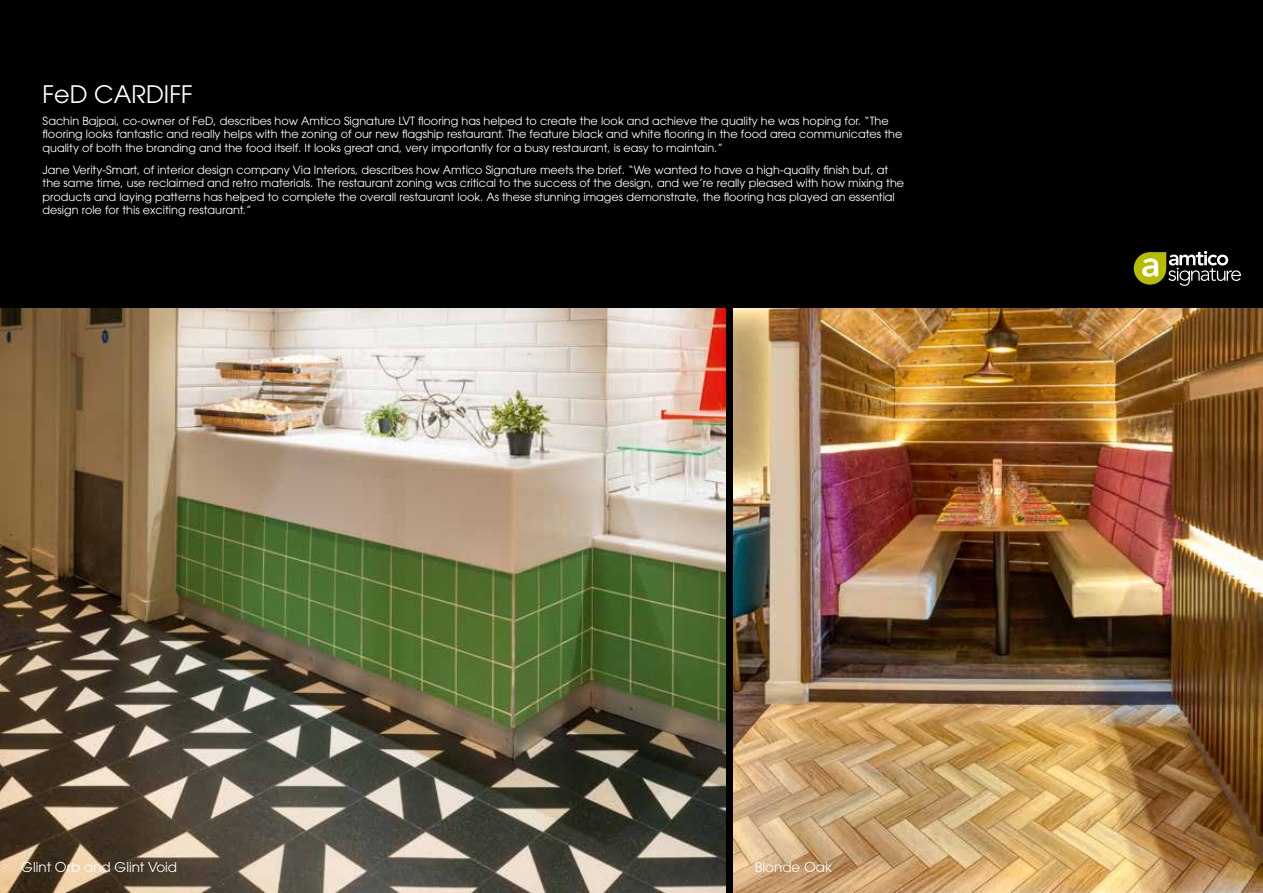
<style>
.page{position:relative;width:1263px;height:893px;background:#000}
.page>*{position:absolute;margin:0;border:0;box-sizing:border-box;transform-origin:0 0}
.t1{font:24px "ITC Avant Garde Pro";color:#fff}
.t2{font:13.5px "ITC Avant Garde Pro";color:#fff}
.t3{font:11.25px/13.5px "ITC Avant Garde Pro";color:#fff}
</style>
<div class="page">
<img style="left:0;top:308px;width:725px;height:585px">
<img style="left:733px;top:308px;width:530px;height:585px">
<svg style="left:1134px;top:251px;width:107px;height:35px"></svg>
<h1 class="t1" style="left:43px;top:79px;width:152px">FeD CARDIFF</h1>
<p class="t3" style="left:43px;top:114px;width:861px">Sachin Bajpai, co-owner of FeD, describes how Amtico Signature LVT flooring has helped to create the look and achieve the quality he was hoping for. “The flooring looks fantastic and really helps with the zoning of our new flagship restaurant. The feature black and white flooring in the food area communicates the quality of both the branding and the food itself. It looks great and, very importantly for a busy restaurant, is easy to maintain.”</p>
<p class="t3" style="left:43px;top:163px;width:863px">Jane Verity-Smart, of interior design company Via Interiors, describes how Amtico Signature meets the brief. “We wanted to have a high-quality finish but, at the same time, use reclaimed and retro materials. The restaurant zoning was critical to the success of the design, and we’re really pleased with how mixing the products and laying patterns has helped to complete the overall restaurant look. As these stunning images demonstrate, the flooring has played an essential design role for this exciting restaurant.”</p>
<p class="t2" style="left:21px;top:858px;width:157px">Glint Orb and Glint Void</p>
<p class="t2" style="left:755px;top:858px;width:79px">Blonde Oak</p>
</div>
